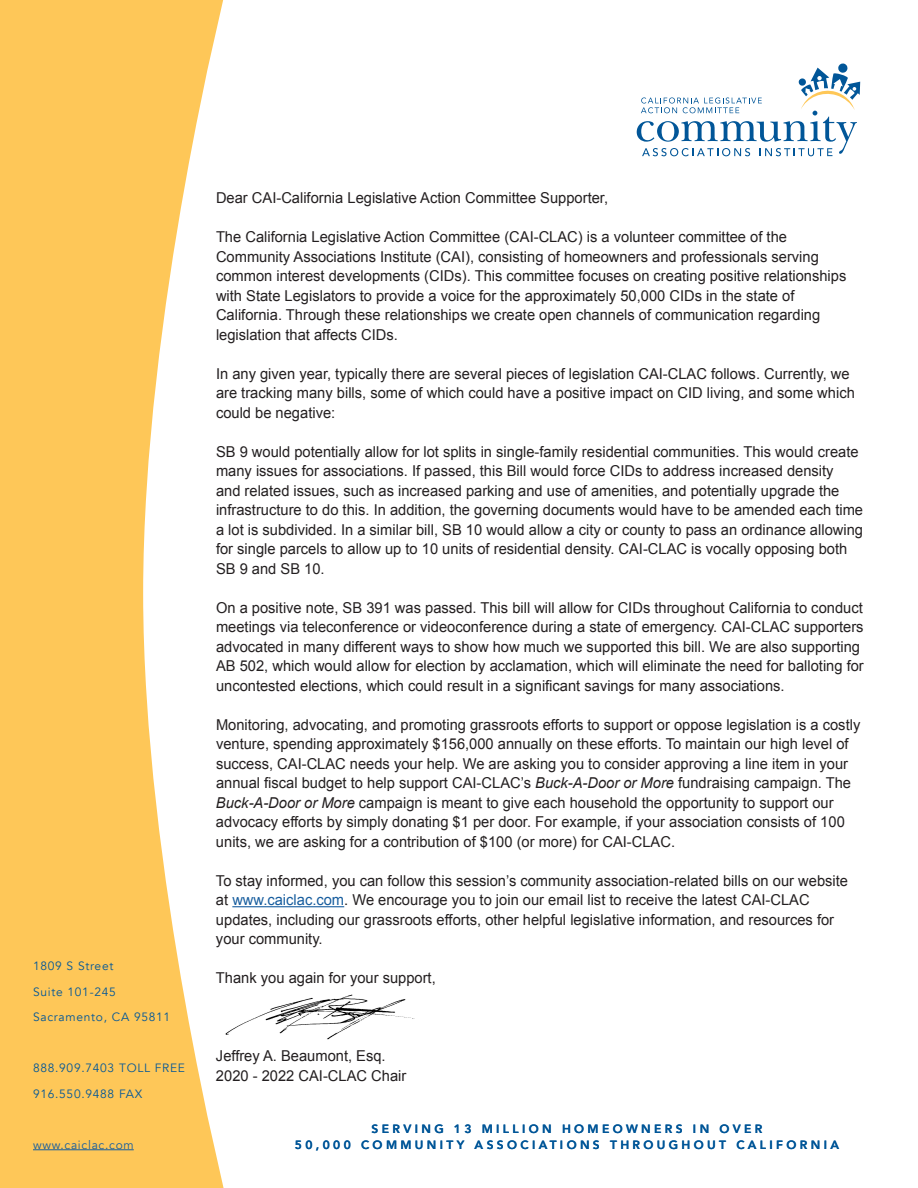
<style>
.page{position:relative;width:918px;height:1188px;background:#fff}
.page>*{position:absolute;margin:0;border:0;box-sizing:border-box;transform-origin:0 0}
.t1{font:15px/19.5px "Arial";color:#231f20}
.t2{font:800 12px "Avenir";letter-spacing:.28em;color:#015698}
.t3{font:12px "Avenir";letter-spacing:.06em;color:#015698}
.t4{font:12px "Avenir";letter-spacing:.06em;color:#175d9e}
.s1{font-style:italic}
.s2{color:#175d9e}
</style>
<div class="page">
<svg style="left:0;top:0;width:224px;height:1188px;fill:#fec758"></svg>
<svg style="left:637px;top:63px;width:223px;height:93px"></svg>
<hr style="left:33px;top:1149px;width:101px;height:1px;background:#175d9e">
<hr style="left:232px;top:906px;width:112px;height:1px;background:#175d9e">
<img style="left:209px;top:993px;width:206px;height:52px">
<p class="t3" style="left:33px;top:959px;width:82px">1809 S Street</p>
<p class="t3" style="left:33px;top:985px;width:84px">Suite 101-245</p>
<p class="t3" style="left:33px;top:1010px;width:139px">Sacramento, CA 95811</p>
<p class="t3" style="left:33px;top:1061px;width:154px">888.909.7403 TOLL FREE</p>
<p class="t3" style="left:33px;top:1087px;width:111px">916.550.9488 FAX</p>
<p class="t4" style="left:33px;top:1138px;width:102px">www.caiclac.com</p>
<p class="t1" style="left:216px;top:188px;width:394px">Dear CAI-California Legislative Action Committee Supporter,</p>
<p class="t1" style="left:216px;top:227px;width:632px">The California Legislative Action Committee (CAI-CLAC) is a volunteer committee of the Community Associations Institute (CAI), consisting of homeowners and professionals serving common interest developments (CIDs). This committee focuses on creating positive relationships with State Legislators to provide a voice for the approximately 50,000 CIDs in the state of California. Through these relationships we create open channels of communication regarding legislation that affects CIDs.</p>
<p class="t1" style="left:216px;top:364px;width:640px">In any given year, typically there are several pieces of legislation CAI-CLAC follows. Currently, we are tracking many bills, some of which could have a positive impact on CID living, and some which could be negative:</p>
<p class="t1" style="left:216px;top:442px;width:649px">SB 9 would potentially allow for lot splits in single-family residential communities. This would create many issues for associations. If passed, this Bill would force CIDs to address increased density<br>and related issues, such as increased parking and use of amenities, and potentially upgrade the infrastructure to do this. In addition, the governing documents would have to be amended each time a lot is subdivided. In a similar bill, SB 10 would allow a city or county to pass an ordinance allowing for single parcels to allow up to 10 units of residential density. CAI-CLAC is vocally opposing both SB 9 and SB 10.</p>
<p class="t1" style="left:216px;top:598px;width:649px">On a positive note, SB 391 was passed. This bill will allow for CIDs throughout California to conduct meetings via teleconference or videoconference during a state of emergency. CAI-CLAC supporters advocated in many different ways to show how much we supported this bill. We are also supporting AB 502, which would allow for election by acclamation, which will eliminate the need for balloting for uncontested elections, which could result in a significant savings for many associations.</p>
<p class="t1" style="left:216px;top:715px;width:646px">Monitoring, advocating, and promoting grassroots efforts to support or oppose legislation is a costly venture, spending approximately $156,000 annually on these efforts. To maintain our high level of success, CAI-CLAC needs your help. We are asking you to consider approving a line item in your annual fiscal budget to help support CAI-CLAC’s <span class="s1">Buck-A-Door or More</span> fundraising campaign. The <span class="s1">Buck-A-Door or More</span> campaign is meant to give each household the opportunity to support our advocacy efforts by simply donating $1 per door. For example, if your association consists of 100 units, we are asking for a contribution of $100 (or more) for CAI-CLAC.</p>
<p class="t1" style="left:216px;top:871px;width:634px">To stay informed, you can follow this session’s community association-related bills on our website at <span class="s2">www.caiclac.com</span>. We encourage you to join our email list to receive the latest CAI-CLAC updates, including our grassroots efforts, other helpful legislative information, and resources for your community.</p>
<p class="t1" style="left:216px;top:968px;width:221px">Thank you again for your support,</p>
<p class="t1" style="left:216px;top:1046px;width:171px">Jeffrey A. Beaumont, Esq.</p>
<p class="t1" style="left:216px;top:1066px;width:192px">2020 - 2022 CAI-CLAC Chair</p>
<p class="t2" style="left:372px;top:1119px;width:392px">SERVING 13 MILLION HOMEOWNERS IN OVER</p>
<p class="t2" style="left:295px;top:1136px;width:546px">50,000 COMMUNITY ASSOCIATIONS THROUGHOUT CALIFORNIA</p>
</div>
